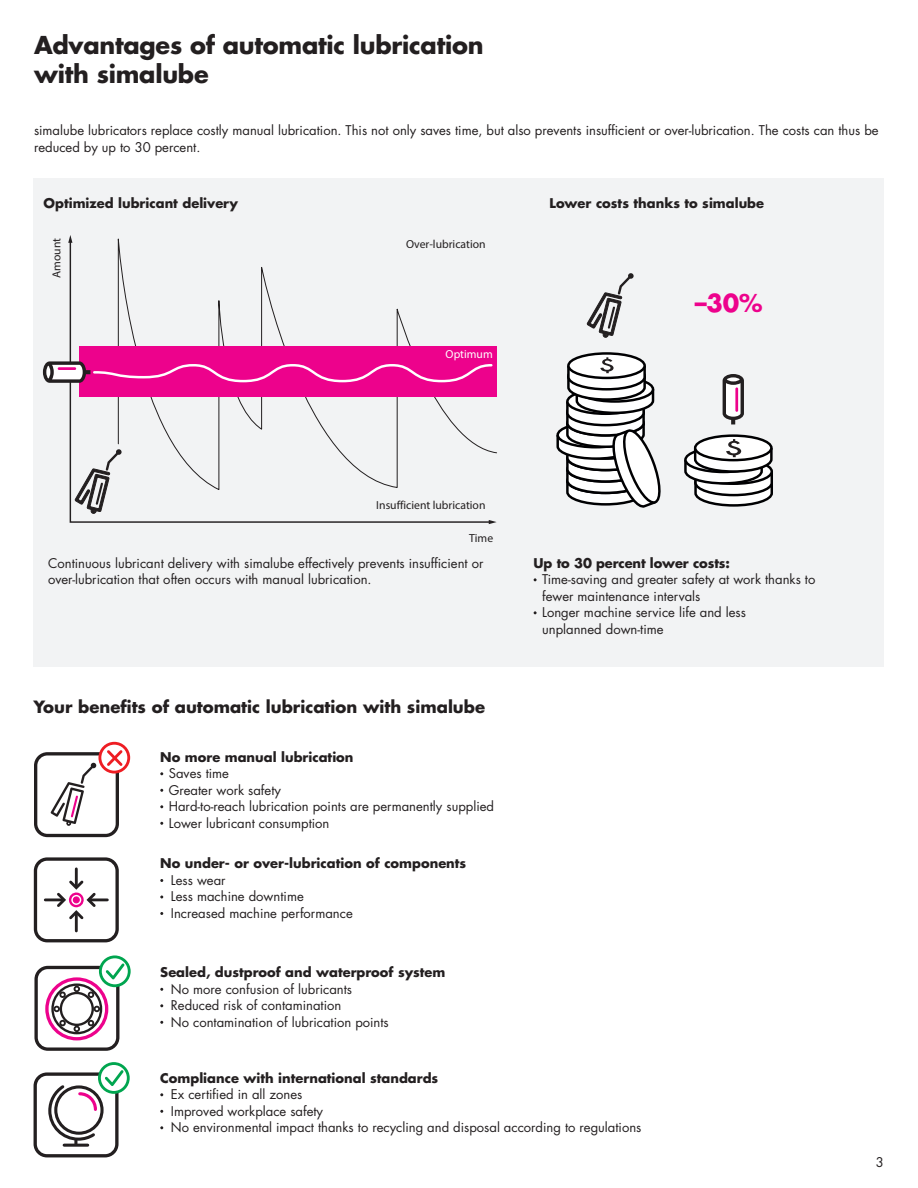
<style>
.page{position:relative;width:918px;height:1188px;background:#fff}
.page>*{position:absolute;margin:0;border:0;box-sizing:border-box;transform-origin:0 0}
.HT_16_pt_bold{font:700 24px/28.8px "Futura Std";letter-spacing:-.01em;color:#231f20}
.HT_16_pt_bold-2{font:700 24px "Futura Std";color:#ed028c}
.Lauftext_HT__Balken{font:700 16.5px "Futura Std";color:#231f20}
.Lauftext__Aufzählung{font:13.05px/16.5px "Futura Std";color:#231f20}
.Lauftext__Blocksatz{font:13.05px/16.5px "Futura Std";color:#231f20}
.Lauftext_Bold{font:700 13.05px "Futura Std";color:#231f20}
.t1{font:11.7px "Myriad Pro";color:#231f20}
.t2{font:11.7px "Myriad Pro";color:#fff}
</style>
<div class="page">
<div style="left:33px;top:179px;width:851px;height:488px;background:#f2f3f4"></div>
<svg style="left:69px;top:240px;width:420px;height:284px"></svg>
<svg style="left:68px;top:235px;width:4px;height:8px"></svg>
<svg style="left:489px;top:520px;width:8px;height:4px"></svg>
<svg style="left:118px;top:238px;width:379px;height:253px"></svg>
<div style="left:79px;top:346px;width:418px;height:51px;background:#ed028c"></div>
<svg style="left:43px;top:361px;width:450px;height:23px"></svg>
<svg style="left:723px;top:374px;width:21px;height:50px"></svg>
<svg style="left:695px;top:436px;width:76px;height:24px"></svg>
<div style="left:694px;top:434px;width:79px;height:27px;border:2px solid #000002;border-radius:50%"></div>
<svg style="left:568px;top:353px;width:77px;height:25px"></svg>
<div style="left:567px;top:352px;width:79px;height:27px;border:2px solid #000002;border-radius:50%"></div>
<svg style="left:556px;top:357px;width:105px;height:151px"></svg>
<svg style="left:684px;top:439px;width:89px;height:68px"></svg>
<svg style="left:74px;top:449px;width:48px;height:65px"></svg>
<svg style="left:586px;top:273px;width:48px;height:65px"></svg>
<svg style="left:34px;top:742px;width:96px;height:95px"></svg>
<svg style="left:34px;top:955px;width:97px;height:96px"></svg>
<svg style="left:34px;top:857px;width:85px;height:85px"></svg>
<svg style="left:34px;top:1062px;width:96px;height:95px"></svg>
<p class="HT_16_pt_bold" style="left:34px;top:30px;width:451px">Advantages of automatic lubrication with simalube</p>
<p class="Lauftext__Blocksatz" style="left:34px;top:122px;width:846px">simalube lubricators replace costly manual lubrication. This not only saves time, but also prevents insufficient or over-lubrication. The costs can thus be reduced by up to 30 percent.</p>
<p class="Lauftext_Bold" style="left:44px;top:194px;width:196px">Optimized lubricant delivery</p>
<p class="Lauftext_Bold" style="left:550px;top:194px;width:216px">Lower costs thanks to simalube</p>
<p class="t1" style="left:49px;top:278px;width:41px;rotate:-90deg">Amount</p>
<p class="t1" style="left:406px;top:237px;width:81px">Over-lubrication</p>
<p class="t2" style="left:446px;top:347px;width:49px">Optimum</p>
<p class="t1" style="left:376px;top:498px;width:111px">Insufficient lubrication</p>
<p class="t1" style="left:469px;top:531px;width:25px">Time</p>
<p class="HT_16_pt_bold-2" style="left:695px;top:287px;width:69px">–30%</p>
<p class="Lauftext__Blocksatz" style="left:48px;top:555px;width:437px">Continuous lubricant delivery with simalube effectively prevents insufficient or over-lubrication that often occurs with manual lubrication.</p>
<p class="Lauftext_Bold" style="left:534px;top:554px;width:198px">Up to 30 percent lower costs:</p>
<p class="Lauftext__Aufzählung" style="left:542px;top:571px;width:275px">Time-saving and greater safety at work thanks to fewer maintenance intervals</p>
<p class="Lauftext__Aufzählung" style="left:542px;top:604px;width:205px">Longer machine service life and less unplanned down-time</p>
<p class="Lauftext_HT__Balken" style="left:33px;top:696px;width:453px">Your benefits of automatic lubrication with simalube</p>
<p class="Lauftext_Bold" style="left:160px;top:748px;width:195px">No more manual lubrication</p>
<p class="Lauftext__Aufzählung" style="left:169px;top:765px;width:62px">Saves time</p>
<p class="Lauftext__Aufzählung" style="left:169px;top:782px;width:114px">Greater work safety</p>
<p class="Lauftext__Aufzählung" style="left:169px;top:798px;width:327px">Hard-to-reach lubrication points are permanently supplied</p>
<p class="Lauftext__Aufzählung" style="left:169px;top:815px;width:162px">Lower lubricant consumption</p>
<p class="Lauftext_Bold" style="left:160px;top:855px;width:308px">No under- or over-lubrication of components</p>
<p class="Lauftext__Aufzählung" style="left:171px;top:872px;width:56px">Less wear</p>
<p class="Lauftext__Aufzählung" style="left:171px;top:889px;width:134px">Less machine downtime</p>
<p class="Lauftext__Aufzählung" style="left:171px;top:905px;width:183px">Increased machine performance</p>
<p class="Lauftext_Bold" style="left:160px;top:964px;width:287px">Sealed, dustproof and waterproof system</p>
<p class="Lauftext__Aufzählung" style="left:171px;top:981px;width:183px">No more confusion of lubricants</p>
<p class="Lauftext__Aufzählung" style="left:171px;top:997px;width:172px">Reduced risk of contamination</p>
<p class="Lauftext__Aufzählung" style="left:171px;top:1014px;width:219px">No contamination of lubrication points</p>
<p class="Lauftext_Bold" style="left:160px;top:1069px;width:280px">Compliance with international standards</p>
<p class="Lauftext__Aufzählung" style="left:171px;top:1086px;width:133px">Ex certified in all zones</p>
<p class="Lauftext__Aufzählung" style="left:171px;top:1103px;width:154px">Improved workplace safety</p>
<p class="Lauftext__Aufzählung" style="left:171px;top:1119px;width:472px">No environmental impact thanks to recycling and disposal according to regulations</p>
<p class="Lauftext__Blocksatz" style="left:876px;top:1154px;width:10px">3</p>
</div>
